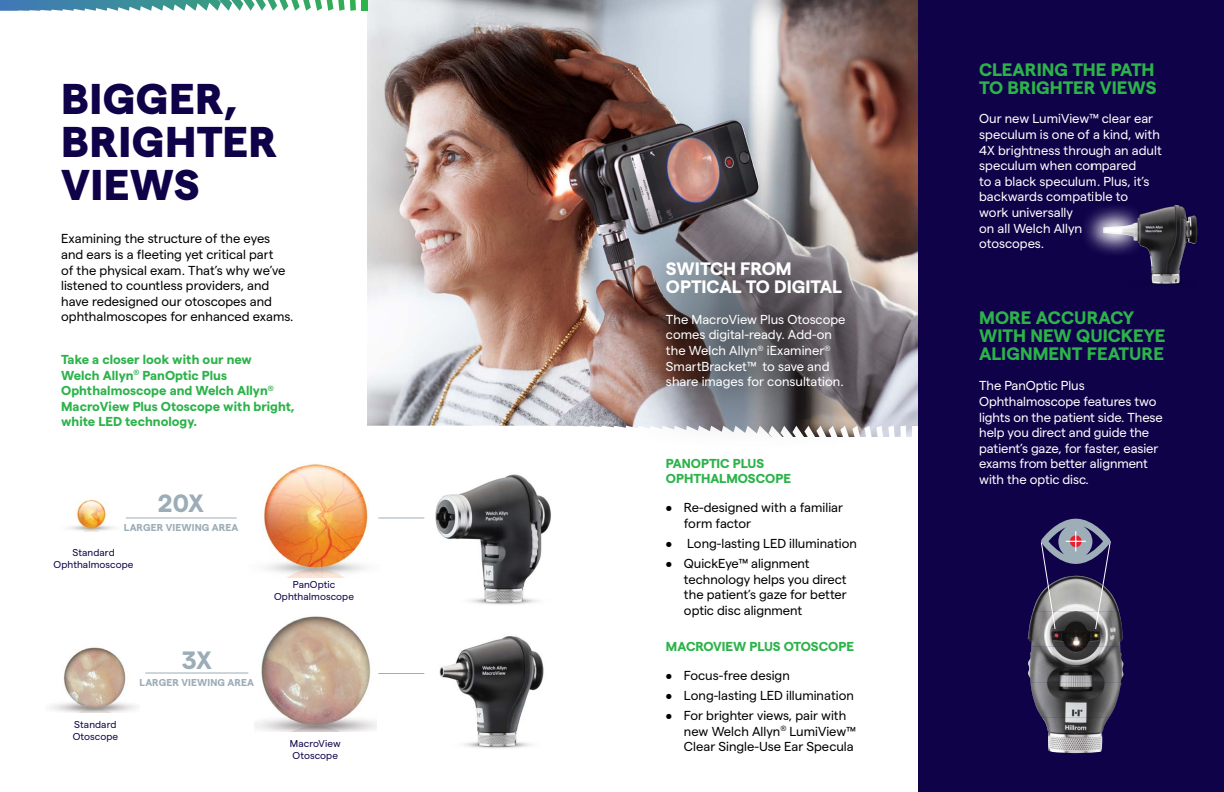
<style>
.page{position:relative;width:1224px;height:792px;background:#fff}
.page>*{position:absolute;margin:0;border:0;box-sizing:border-box;transform-origin:0 0}
.t1{font:800 43px/43px "Matter";letter-spacing:.01em;color:#100249}
.PRODUCT_FAMILY{font:700 25px "Matter";color:#9cadb7}
.t2{font:700 18px/18px "Matter";color:#2cb34a}
.t3{font:700 18px/18px "Matter";color:#fff}
.t4{font:13px/15.6px "Matter";color:#fff}
.t5{font:13px/15.6px "Matter";color:#000}
.t6{font:700 13px/15.6px "Matter";color:#2cb34a}
.PRODUCT_FAMILY-2{font:10px/12px "Matter";letter-spacing:.005em;color:#100249;text-align:center}
.PRODUCT_FAMILY-3{font:700 10px "Matter";letter-spacing:.015em;color:#9cadb7}
</style>
<div class="page">
<img style="left:367px;top:0;width:551px;height:436px">
<div style="left:918px;top:0;width:306px;height:792px;background:#100249"></div>
<img style="left:424px;top:636px;width:120px;height:113px">
<img style="left:380px;top:474px;width:171px;height:131px">
<img style="left:69px;top:500px;width:59px;height:32px">
<img style="left:50px;top:647px;width:87px;height:66px">
<img style="left:264px;top:463px;width:116px;height:114px">
<img style="left:254px;top:616px;width:122px;height:116px">
<svg style="left:362px;top:0;width:5px;height:11px"></svg>
<svg style="left:0;top:0;width:356px;height:11px"></svg>
<div style="left:912px;top:426px;width:6px;height:19px;background:#fff"></div>
<svg style="left:367px;top:426px;width:233px;height:10px"></svg>
<hr style="left:378px;top:518px;width:46px;height:1px;background:#9cadb7">
<hr style="left:378px;top:673px;width:46px;height:1px;background:#9cadb7">
<hr style="left:126px;top:518px;width:111px;height:1px;background:#9cadb7">
<hr style="left:145px;top:673px;width:103px;height:1px;background:#9cadb7">
<img style="left:1154px;top:204px;width:44px;height:81px">
<img style="left:1147px;top:205px;width:33px;height:79px">
<svg style="left:1085px;top:205px;width:63px;height:53px"></svg>
<svg style="left:1105px;top:228px;width:17px;height:5px"></svg>
<img style="left:1033px;top:593px;width:86px;height:18px">
<img style="left:1028px;top:611px;width:95px;height:71px">
<img style="left:1031px;top:682px;width:90px;height:36px">
<img style="left:1042px;top:718px;width:67px;height:35px">
<svg style="left:1041px;top:519px;width:70px;height:111px"></svg>
<div style="left:600px;top:195px;width:307px;height:259px;background:#000;opacity:.5"></div>
<p class="t1" style="left:61px;top:73px;width:217px">BIGGER,<br>BRIGHTER<br>VIEWS</p>
<p class="t5" style="left:61px;top:230px;width:234px">Examining the structure of the eyes and ears is a fleeting yet critical part<br>of the physical exam. That’s why we’ve listened to countless providers, and have redesigned our otoscopes and ophthalmoscopes for enhanced exams.</p>
<p class="t6" style="left:61px;top:351px;width:235px">Take a closer look with our new<br>Welch Allyn<sup>®</sup> PanOptic Plus<br>Ophthalmoscope and Welch Allyn<sup>®<br></sup>MacroView Plus Otoscope with bright, white LED technology.</p>
<p class="PRODUCT_FAMILY" style="left:158px;top:485px;width:47px">20X</p>
<p class="PRODUCT_FAMILY-3" style="left:124px;top:520px;width:116px">LARGER VIEWING AREA</p>
<p class="PRODUCT_FAMILY-2" style="left:54px;top:546px;width:81px">Standard<br>Ophthalmoscope</p>
<p class="PRODUCT_FAMILY" style="left:182px;top:641px;width:32px">3X</p>
<p class="PRODUCT_FAMILY-2" style="left:73px;top:718px;width:47px;text-align:left">Standard<br>Otoscope</p>
<p class="PRODUCT_FAMILY-3" style="left:140px;top:675px;width:116px">LARGER VIEWING AREA</p>
<p class="PRODUCT_FAMILY-2" style="left:274px;top:578px;width:81px">PanOptic<br>Ophthalmoscope</p>
<p class="PRODUCT_FAMILY-2" style="left:290px;top:737px;width:52px">MacroView</p>
<p class="PRODUCT_FAMILY-2" style="left:293px;top:749px;width:47px">Otoscope</p>
<p class="t3" style="left:666px;top:258px;width:177px">SWITCH FROM<br>OPTICAL TO DIGITAL</p>
<p class="t4" style="left:666px;top:310px;width:181px">The MacroView Plus Otoscope comes digital-ready. Add-on the Welch Allyn<sup>®</sup> iExaminer<sup>®<br></sup>SmartBracket™ to save and share images for consultation.</p>
<p class="t6" style="left:666px;top:454px;width:127px">PANOPTIC PLUS<br>OPHTHALMOSCOPE</p>
<p class="t5" style="left:684px;top:499px;width:161px;text-indent:-18px">• Re-designed with a familiar form factor</p>
<p class="t5" style="left:666px;top:535px;width:193px">• Long-lasting LED illumination</p>
<p class="t5" style="left:684px;top:555px;width:164px;text-indent:-18px">• QuickEye™ alignment technology helps you direct the patient’s gaze for better optic disc alignment</p>
<p class="t6" style="left:666px;top:637px;width:189px">MACROVIEW PLUS OTOSCOPE</p>
<p class="t5" style="left:666px;top:666px;width:125px">• Focus-free design</p>
<p class="t5" style="left:666px;top:686px;width:189px">• Long-lasting LED illumination</p>
<p class="t5" style="left:684px;top:707px;width:173px;text-indent:-18px">• For brighter views, pair with new Welch Allyn<sup>®</sup> LumiView™<br>Clear Single-Use Ear Specula</p>
<p class="t2" style="left:979px;top:59px;width:179px">CLEARING THE PATH<br>TO BRIGHTER VIEWS</p>
<p class="t4" style="left:979px;top:110px;width:184px">Our new LumiView™ clear ear speculum is one of a kind, with<br>4X brightness through an adult speculum when compared<br>to a black speculum. Plus, it’s backwards compatible to<br>work universally<br>on all Welch Allyn<br>otoscopes.</p>
<p class="t2" style="left:979px;top:307px;width:188px">MORE ACCURACY<br>WITH NEW QUICKEYE<br>ALIGNMENT FEATURE</p>
<p class="t4" style="left:979px;top:377px;width:185px">The PanOptic Plus<br>Ophthalmoscope features two lights on the patient side. These help you direct and guide the patient’s gaze, for faster, easier exams from better alignment with the optic disc.</p>
</div>
